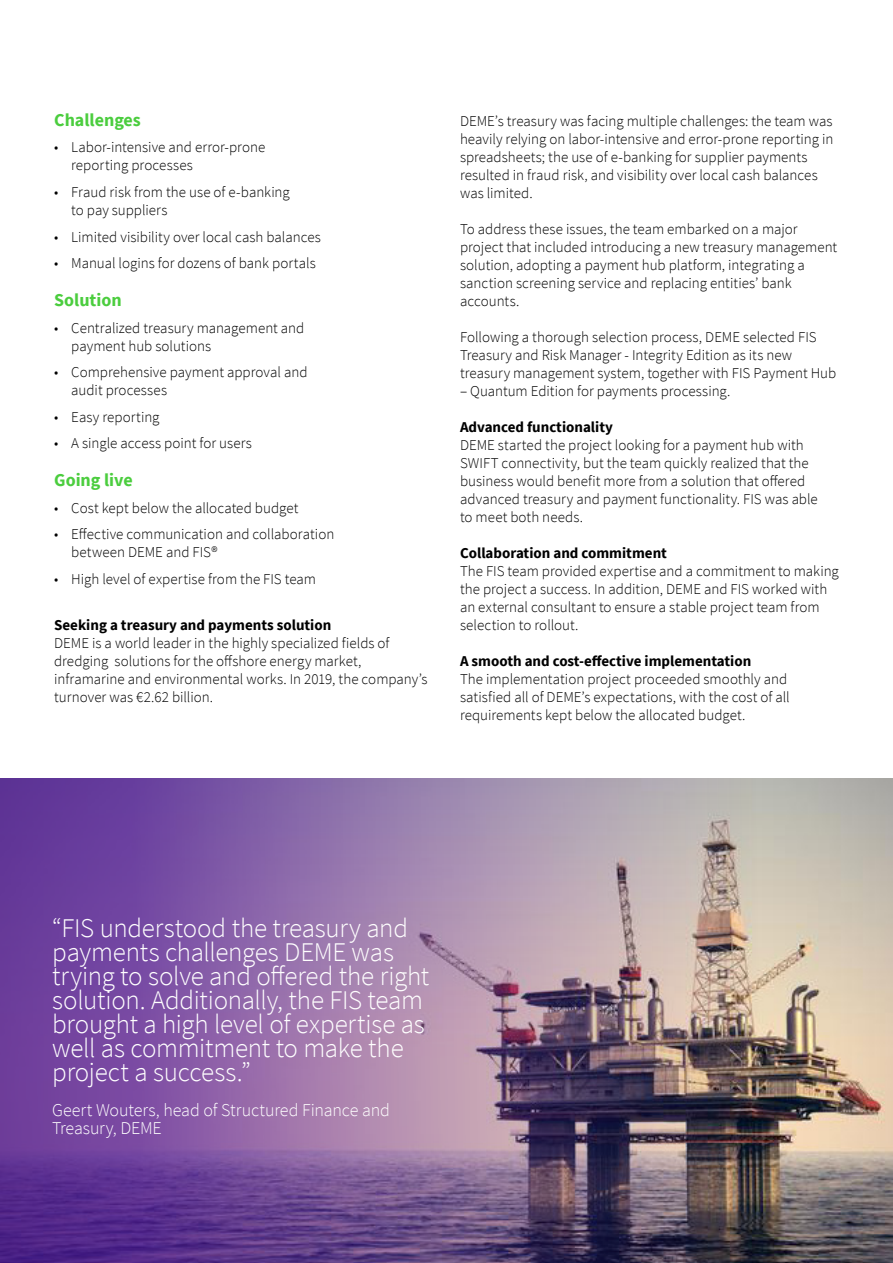
<style>
.page{position:relative;width:893px;height:1263px;background:#fff}
.page>*{position:absolute;margin:0;border:0;box-sizing:border-box;transform-origin:0 0}
.t1{font:300 27px/24px "Source Sans Pro";letter-spacing:-.01em;color:#fff}
.t2{font:300 18px/18px "Source Sans Pro";letter-spacing:-.01em;color:#fff}
.t3{font:700 18px "Source Sans Pro";color:#4bcd3e}
.t4{font:300 15px/18px "Source Sans Pro";color:#000}
.t5{font:700 15px "Source Sans Pro";color:#000}
</style>
<div class="page">
<img style="left:0;top:778px;width:893px;height:485px">
<p class="t3" style="left:54px;top:108px;width:88px">Challenges</p>
<p class="t4" style="left:71px;top:139px;width:196px;text-indent:-17px">• Labor-intensive and error-prone reporting processes</p>
<p class="t4" style="left:71px;top:183px;width:220px;text-indent:-17px">• Fraud risk from the use of e-banking to pay suppliers</p>
<p class="t4" style="left:54px;top:228px;width:268px">• Limited visibility over local cash balances</p>
<p class="t4" style="left:54px;top:254px;width:263px">• Manual logins for dozens of bank portals</p>
<p class="t3" style="left:54px;top:288px;width:69px">Solution</p>
<p class="t4" style="left:71px;top:319px;width:235px;text-indent:-17px">• Centralized treasury management and payment hub solutions</p>
<p class="t4" style="left:71px;top:363px;width:238px;text-indent:-17px">• Comprehensive payment approval and audit processes</p>
<p class="t4" style="left:54px;top:408px;width:107px">• Easy reporting</p>
<p class="t4" style="left:54px;top:434px;width:199px">• A single access point for users</p>
<p class="t3" style="left:54px;top:468px;width:80px">Going live</p>
<p class="t4" style="left:54px;top:499px;width:246px">• Cost kept below the allocated budget</p>
<p class="t4" style="left:71px;top:525px;width:265px;text-indent:-17px">• Effective communication and collaboration between DEME and FIS®</p>
<p class="t4" style="left:54px;top:570px;width:263px">• High level of expertise from the FIS team</p>
<p class="t5" style="left:54px;top:615px;width:279px">Seeking a treasury and payments solution</p>
<p class="t4" style="left:54px;top:634px;width:375px">DEME is a world leader in the highly specialized fields of dredging solutions for the offshore energy market, inframarine and environmental works. In 2019, the company’s turnover was €2.62 billion.</p>
<p class="t4" style="left:460px;top:112px;width:375px">DEME’s treasury was facing multiple challenges: the team was heavily relying on labor-intensive and error-prone reporting in spreadsheets; the use of e-banking for supplier payments resulted in fraud risk, and visibility over local cash balances was limited.</p>
<p class="t4" style="left:460px;top:220px;width:379px">To address these issues, the team embarked on a major project that included introducing a new treasury management solution, adopting a payment hub platform, integrating a sanction screening service and replacing entities’ bank accounts.</p>
<p class="t4" style="left:460px;top:328px;width:378px">Following a thorough selection process, DEME selected FIS<br>Treasury and Risk Manager - Integrity Edition as its new treasury management system, together with FIS Payment Hub</p>
<p class="t4" style="left:460px;top:382px;width:272px">– Quantum Edition for payments processing.</p>
<p class="t5" style="left:460px;top:417px;width:154px">Advanced functionality</p>
<p class="t4" style="left:460px;top:436px;width:359px">DEME started the project looking for a payment hub with SWIFT connectivity, but the team quickly realized that the business would benefit more from a solution that offered advanced treasury and payment functionality. FIS was able to meet both needs.</p>
<p class="t5" style="left:460px;top:543px;width:208px">Collaboration and commitment</p>
<p class="t4" style="left:460px;top:562px;width:380px">The FIS team provided expertise and a commitment to making the project a success. In addition, DEME and FIS worked with an external consultant to ensure a stable project team from selection to rollout.</p>
<p class="t5" style="left:460px;top:651px;width:293px">A smooth and cost-effective implementation</p>
<p class="t4" style="left:460px;top:670px;width:331px">The implementation project proceeded smoothly and satisfied all of DEME’s expectations, with the cost of all requirements kept below the allocated budget.</p>
<h1 class="t1" style="left:52px;top:916px;width:379px">“FIS understood the treasury and payments challenges DEME was trying to solve and offered the right solution. Additionally, the FIS team brought a high level of expertise as well as commitment to make the project a success.”</h1>
<p class="t2" style="left:52px;top:1101px;width:339px">Geert Wouters, head of Structured Finance and<br>Treasury, DEME</p>
</div>
